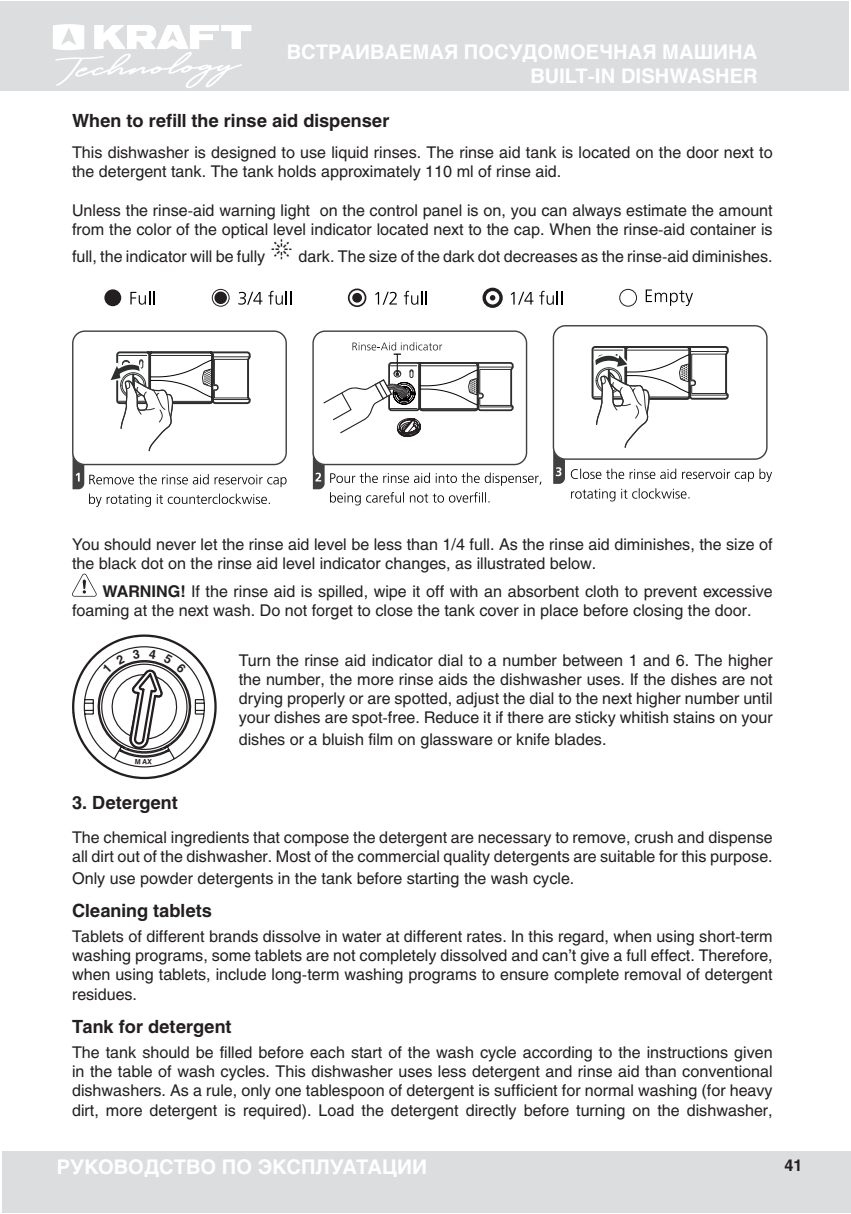
<style>
.page{position:relative;width:851px;height:1214px;background:#fff}
.page>*{position:absolute;margin:0;border:0;box-sizing:border-box;transform-origin:0 0}
.t1{font:700 20px/24px "Helios";color:#fff;text-align:right}
.t2{font:700 18px "Helios C";color:#231f20}
.t3{font:16px/19.2px "Helios";color:#231f20}
.t4{font:700 16px "Helios";color:#231f20}
.s1{font-weight:700}
</style>
<div class="page">
<div style="left:2px;top:1151px;width:848px;height:61px;background:#dcddde"></div>
<div style="left:0;top:1px;width:848px;height:89px;background:#dcddde"></div>
<svg style="left:53px;top:24px;width:198px;height:64px"></svg>
<img style="left:271px;top:239px;width:21px;height:21px">
<svg style="left:72px;top:573px;width:25px;height:23px"></svg>
<svg style="left:130px;top:291px;width:24px;height:13px"></svg>
<div style="left:104px;top:289px;width:17px;height:17px;background:#231f20;border-radius:50%"></div>
<svg style="left:238px;top:291px;width:53px;height:14px"></svg>
<div style="left:212px;top:289px;width:17px;height:17px;border:1px solid #231f20;border-radius:50%"></div>
<div style="left:214px;top:291px;width:13px;height:13px;background:#231f20;border-radius:50%"></div>
<svg style="left:375px;top:291px;width:51px;height:14px"></svg>
<div style="left:348px;top:288px;width:18px;height:19px;border:2px solid #231f20;border-radius:50%"></div>
<div style="left:352px;top:293px;width:10px;height:9px;background:#231f20;border-radius:50%"></div>
<svg style="left:510px;top:291px;width:52px;height:14px"></svg>
<div style="left:482px;top:287px;width:20px;height:21px;border:3px solid #231f20;border-radius:50%"></div>
<svg style="left:490px;top:295px;width:5px;height:5px"></svg>
<svg style="left:645px;top:289px;width:48px;height:17px"></svg>
<div style="left:619px;top:289px;width:17px;height:17px;border:1px solid #231f20;border-radius:50%"></div>
<svg style="left:72px;top:350px;width:214px;height:157px"></svg>
<svg style="left:553px;top:345px;width:219px;height:156px"></svg>
<div style="left:312px;top:330px;width:215px;height:135px;border:1px solid #414142;border-radius:12px"></div>
<svg style="left:313px;top:450px;width:11px;height:39px"></svg>
<svg style="left:330px;top:472px;width:211px;height:13px"></svg>
<svg style="left:330px;top:492px;width:159px;height:13px"></svg>
<svg style="left:323px;top:342px;width:191px;height:95px"></svg>
<svg style="left:72px;top:634px;width:145px;height:145px"></svg>
<p class="t1" style="left:287px;top:39px;width:472px">ВСТРАИВАЕМАЯ ПОСУДОМОЕЧНАЯ МАШИНА<br>BUILT-IN DISHWASHER</p>
<p class="t2" style="left:72px;top:110px;width:319px">When to refill the rinse aid dispenser</p>
<p class="t3" style="left:72px;top:142px;width:702px">This dishwasher is designed to use liquid rinses. The rinse aid tank is located on the door next to the detergent tank. The tank holds approximately 110 ml of rinse aid.</p>
<p class="t3" style="left:72px;top:200px;width:702px">Unless the rinse-aid warning light on the control panel is on, you can always estimate the amount from the color of the optical level indicator located next to the cap. When the rinse-aid container is</p>
<p class="t3" style="left:72px;top:246px;width:195px">full, the indicator will be fully</p>
<p class="t3" style="left:298px;top:246px;width:475px">dark. The size of the dark dot decreases as the rinse-aid diminishes.</p>
<p class="t3" style="left:72px;top:534px;width:702px">You should never let the rinse aid level be less than 1/4 full. As the rinse aid diminishes, the size of the black dot on the rinse aid level indicator changes, as illustrated below.</p>
<p class="t3" style="left:72px;top:581px;width:702px;text-indent:30px"><span class="s1">WARNING!</span> If the rinse aid is spilled, wipe it off with an absorbent cloth to prevent excessive foaming at the next wash. Do not forget to close the tank cover in place before closing the door.</p>
<p class="t3" style="left:239px;top:650px;width:535px;text-align:justify">Turn the rinse aid indicator dial to a number between 1 and 6. The higher the number, the more rinse aids the dishwasher uses. If the dishes are not drying properly or are spotted, adjust the dial to the next higher number until your dishes are spot-free. Reduce it if there are sticky whitish stains on your</p>
<p class="t3" style="left:239px;top:729px;width:369px">dishes or a bluish film on glassware or knife blades.</p>
<p class="t2" style="left:72px;top:792px;width:107px">3. Detergent</p>
<p class="t3" style="left:72px;top:827px;width:702px">The chemical ingredients that compose the detergent are necessary to remove, crush and dispense all dirt out of the dishwasher. Most of the commercial quality detergents are suitable for this purpose.</p>
<p class="t3" style="left:72px;top:868px;width:503px">Only use powder detergents in the tank before starting the wash cycle.</p>
<p class="t2" style="left:72px;top:900px;width:141px">Cleaning tablets</p>
<p class="t3" style="left:72px;top:926px;width:702px;text-align:justify">Tablets of different brands dissolve in water at different rates. In this regard, when using short-term washing programs, some tablets are not completely dissolved and can’t give a full effect. Therefore, when using tablets, include long-term washing programs to ensure complete removal of detergent residues.</p>
<p class="t2" style="left:72px;top:1016px;width:161px">Tank for detergent</p>
<p class="t3" style="left:72px;top:1042px;width:702px;text-align:justify">The tank should be filled before each start of the wash cycle according to the instructions given in the table of wash cycles. This dishwasher uses less detergent and rinse aid than conventional dishwashers. As a rule, only one tablespoon of detergent is sufficient for normal washing (for heavy dirt, more detergent is required). Load the detergent directly before turning on the dishwasher,</p>
<p class="t1" style="left:57px;top:1154px;width:372px">РУКОВОДСТВО ПО ЭКСПЛУАТАЦИИ</p>
<p class="t4" style="left:784px;top:1155px;width:19px">41</p>
</div>
